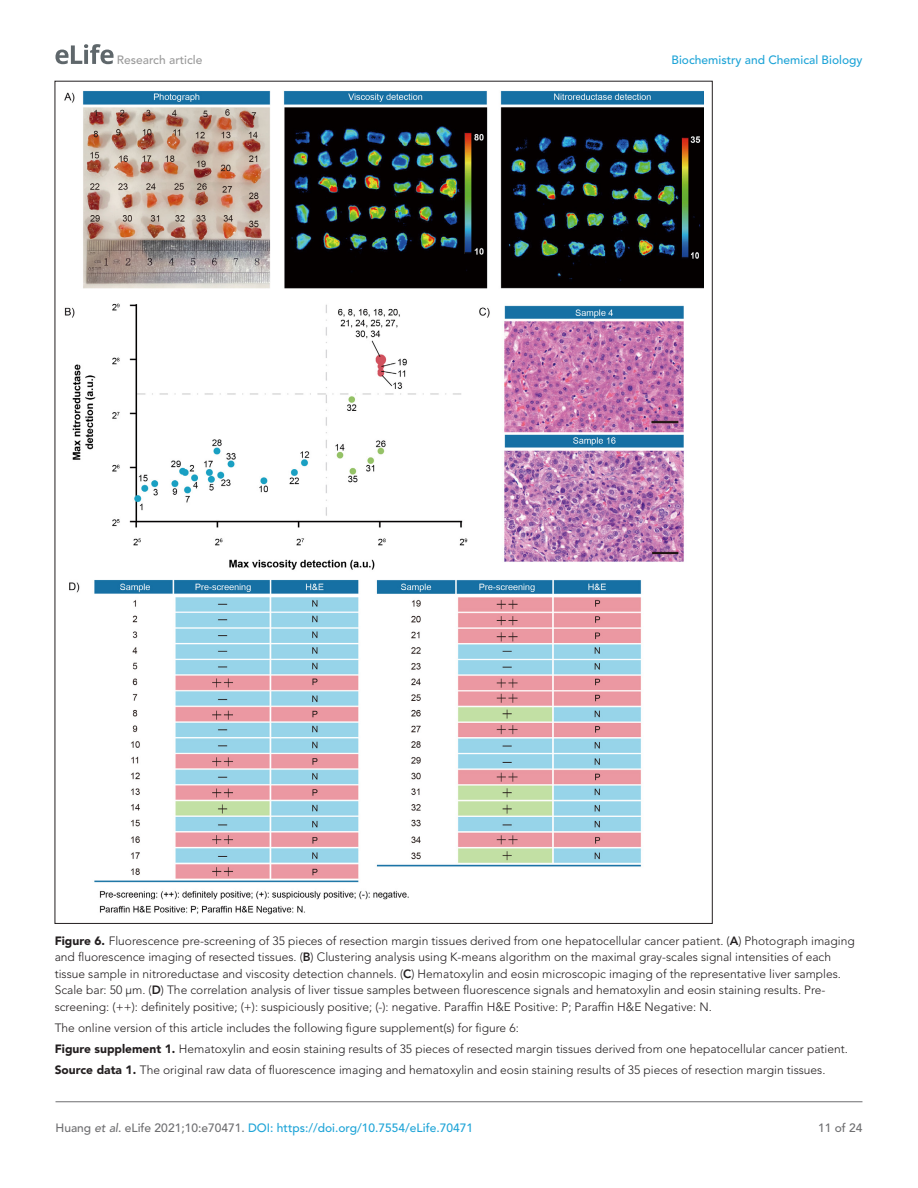
<style>
.page{position:relative;width:918px;height:1188px;background:#fff}
.page>*{position:absolute;margin:0;border:0;box-sizing:border-box;transform-origin:0 0}
.t1{font:300 12px/16.5px "Avenir LT Std";color:#231f20}
.t2{font:500 12px "Avenir LT Std";color:#1ea4d7}
.t3{font:500 12px "Avenir LT Std";color:#9a9a9a}
.t4{font:500 12px "Avenir LT Std";color:#6e6e70}
.s1{font-weight:900}
.s2{font-weight:800}
.s3{color:#6e6e70}
.s4{font-style:italic;color:#6e6e70}
</style>
<div class="page">
<svg style="left:55px;top:44px;width:59px;height:20px"></svg>
<hr style="left:56px;top:1101px;width:806px;height:1px;background:#6e6e70">
<img style="left:64px;top:90px;width:639px;height:824px">
<p class="t3" style="left:117px;top:53px;width:87px">Research article</p>
<p class="t2" style="left:672px;top:53px;width:192px">Biochemistry and Chemical Biology</p>
<p class="t1" style="left:55px;top:932px;width:801px"><span class="s1">Figure 6.</span> Fluorescence pre-screening of 35 pieces of resection margin tissues derived from one hepatocellular cancer patient. (<span class="s2">A</span>) Photograph imaging and fluorescence imaging of resected tissues. (<span class="s2">B</span>) Clustering analysis using K-means algorithm on the maximal gray-scales signal intensities of each tissue sample in nitroreductase and viscosity detection channels. (<span class="s2">C</span>) Hematoxylin and eosin microscopic imaging of the representative liver samples.<br>Scale bar: 50 μm. (<span class="s2">D</span>) The correlation analysis of liver tissue samples between fluorescence signals and hematoxylin and eosin staining results. Pre&shy;screening: (++): definitely positive; (+): suspiciously positive; (-): negative. Paraffin H&amp;E Positive: P; Paraffin H&amp;E Negative: N.</p>
<p class="t1" style="left:55px;top:1017px;width:795px;line-height:21px">The online version of this article includes the following figure supplement(s) for figure 6:<br><span class="s1">Figure supplement 1.</span> Hematoxylin and eosin staining results of 35 pieces of resected margin tissues derived from one hepatocellular cancer patient.<br><span class="s1">Source data 1.</span> The original raw data of fluorescence imaging and hematoxylin and eosin staining results of 35 pieces of resection margin tissues.</p>
<p class="t2" style="left:56px;top:1121px;width:419px"><span class="s3">Huang</span> <span class="s4">et al</span><span class="s3">. eLife 2021;10:e70471.</span> DOI: https://doi.org/10.7554/eLife.70471</p>
<p class="t4" style="left:818px;top:1121px;width:46px">11 of 24</p>
</div>
